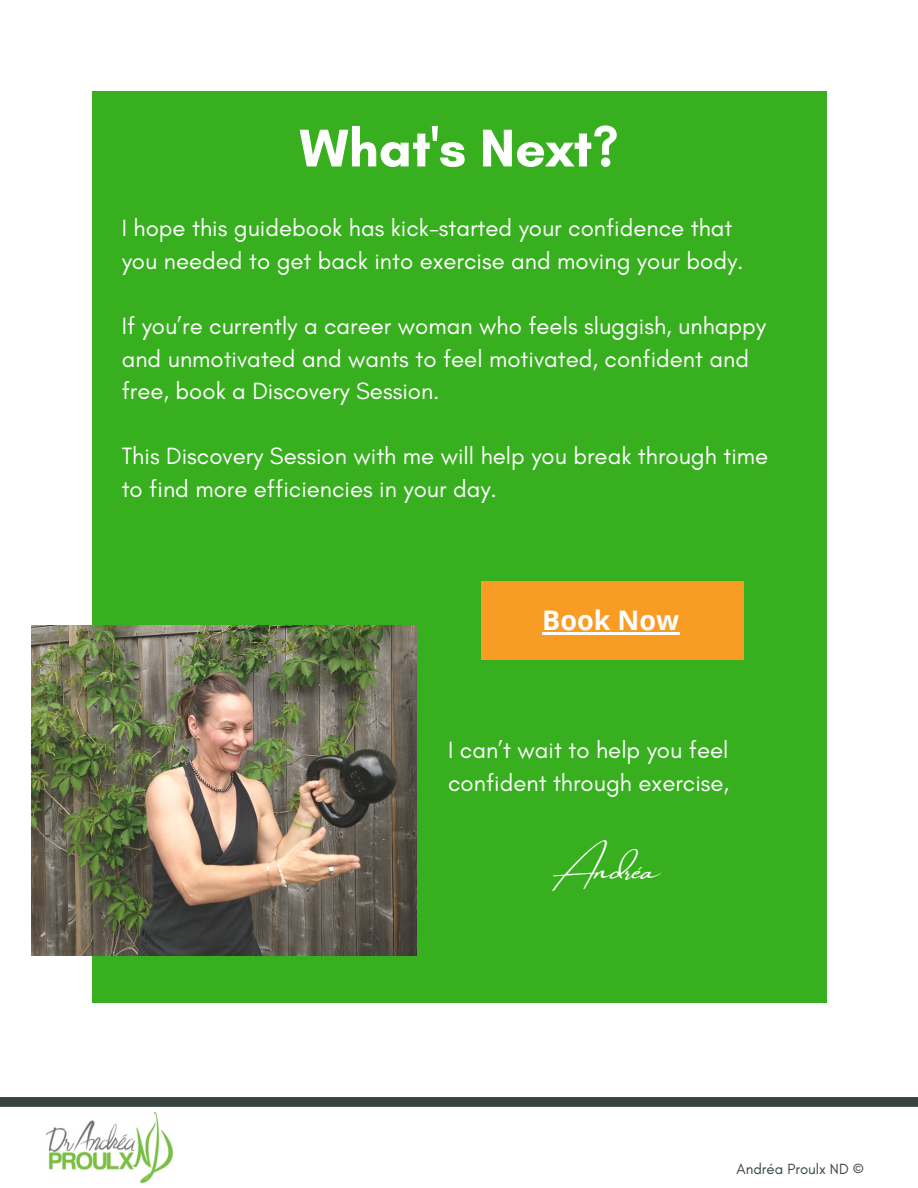
<style>
.page{position:relative;width:918px;height:1188px;background:#fff}
.page>*{position:absolute;margin:0;border:0;box-sizing:border-box;transform-origin:0 0}
.t1{font:700 54px "Glacial Indifference";color:#fff}
.t2{font:700 27px "Open Sans";color:#fff}
.t3{font:24px/32.7px "Glacial Indifference";color:#fff}
.t4{font:23.7px "Amsterdam Two Slant";color:#fff}
.t5{font:15px "Glacial Indifference";color:#374440}
</style>
<div class="page">
<div style="left:92px;top:92px;width:734px;height:911px;background:#37af1e"></div>
<img style="left:31px;top:626px;width:386px;height:329px">
<svg style="left:0;top:1097px;width:918px;height:10px;background:#3a4743"></svg>
<img style="left:46px;top:1112px;width:127px;height:72px">
<div style="left:481px;top:581px;width:263px;height:78px;background:#f89c24"></div>
<hr style="left:542px;top:632px;width:137px;height:2px;background:#fff">
<h1 class="t1" style="left:299px;top:115px;width:321px">What's Next?</h1>
<p class="t3" style="left:122px;top:211px;width:623px">I hope this guidebook has kick-started your confidence that you needed to get back into exercise and moving your body.</p>
<p class="t3" style="left:122px;top:309px;width:646px">If you’re currently a career woman who feels sluggish, unhappy and unmotivated and wants to feel motivated, confident and free, book a Discovery Session.</p>
<p class="t3" style="left:122px;top:440px;width:648px">This Discovery Session with me will help you break through time to find more efficiencies in your day.</p>
<p class="t2" style="left:542px;top:601px;width:138px">Book Now</p>
<p class="t3" style="left:448px;top:733px;width:283px">I can’t wait to help you feel confident through exercise,</p>
<p class="t4" style="left:558px;top:858px;width:99px">Andréa</p>
<p class="t5" style="left:737px;top:1160px;width:129px">Andréa Proulx ND ©</p>
</div>
